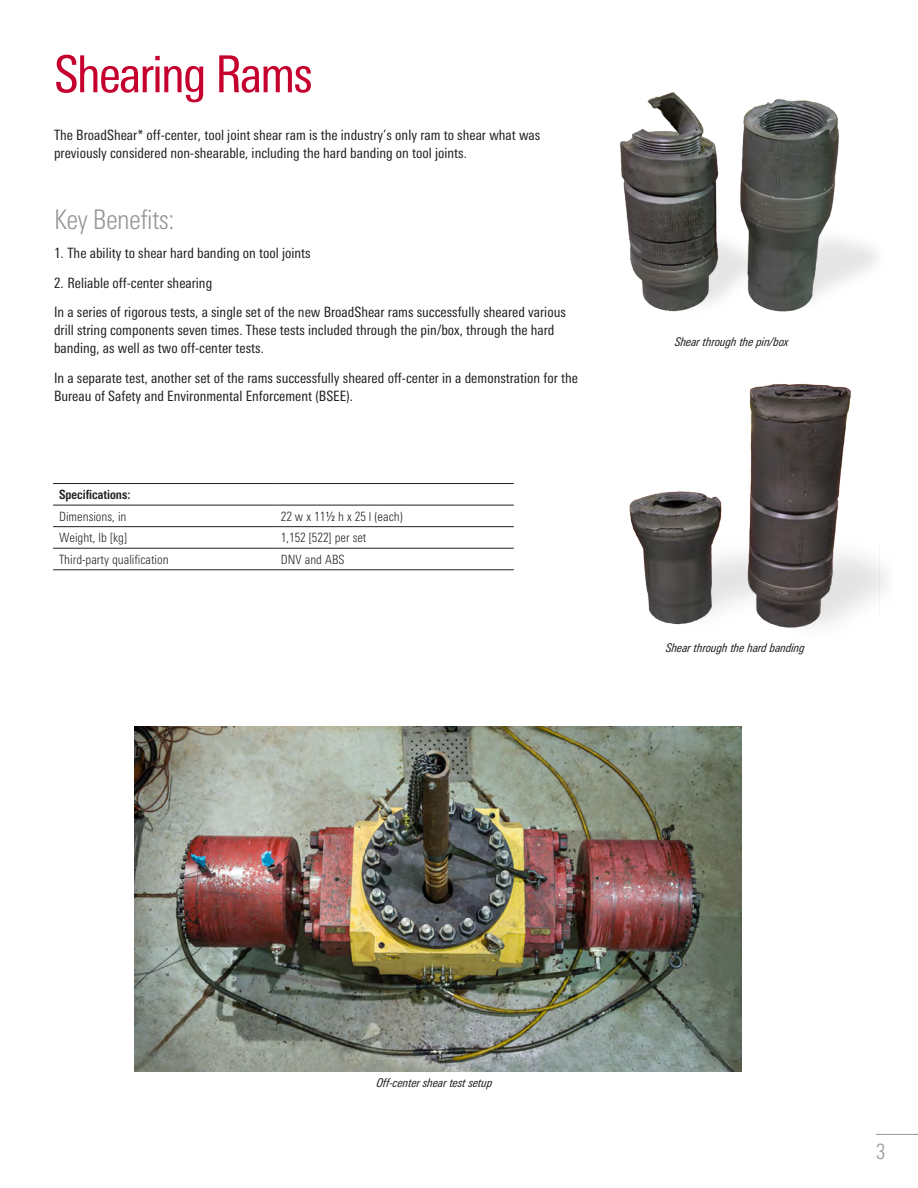
<style>
.page{position:relative;width:918px;height:1188px;background:#fff}
.page>*{position:absolute;margin:0;border:0;box-sizing:border-box;transform-origin:0 0}
.Head_Non-Branding{font:condensed 51px "Univers Next Pro";letter-spacing:-.04em;color:#c5002e}
.Pullout_Text{font:300 condensed 27px "Univers Next Pro";letter-spacing:-.02em;color:#939598}
.Page_Number{font:300 condensed 21px "Univers Next Pro";color:#939598}
.Body_Text{font:condensed 14.25px/18px "Univers Next Pro";color:#231f20}
.Table_Text{font:300 condensed 12.75px "Univers Next Pro";color:#231f20}
.Table_Head{font:700 condensed 12.75px "Univers Next Pro";color:#231f20}
.t1{font:italic condensed 12px "Univers Next Pro";letter-spacing:-.01em;color:#231f20}
.s1{font-weight:400}
</style>
<div class="page">
<hr style="left:53px;top:483px;width:222px;height:1px;background:#231f20">
<hr style="left:275px;top:483px;width:239px;height:1px;background:#231f20">
<hr style="left:53px;top:505px;width:222px;height:1px;background:#231f20">
<hr style="left:275px;top:505px;width:239px;height:1px;background:#231f20">
<hr style="left:53px;top:526px;width:222px;height:1px;background:#231f20">
<hr style="left:275px;top:526px;width:239px;height:1px;background:#231f20">
<hr style="left:53px;top:548px;width:222px;height:1px;background:#231f20">
<hr style="left:275px;top:548px;width:239px;height:1px;background:#231f20">
<hr style="left:53px;top:569px;width:222px;height:1px;background:#231f20">
<hr style="left:275px;top:569px;width:239px;height:1px;background:#231f20">
<img style="left:620px;top:92px;width:256px;height:220px">
<img style="left:629px;top:383px;width:257px;height:245px">
<img style="left:135px;top:726px;width:606px;height:345px">
<hr style="left:876px;top:1134px;width:42px;height:1px;background:#939598">
<p class="Head_Non-Branding" style="left:54px;top:45px;width:260px">Shearing Rams</p>
<p class="Body_Text" style="left:54px;top:126px;width:488px">The BroadShear* off-center, tool joint shear ram is the industry’s only ram to shear what was previously considered non-shearable, including the hard banding on tool joints.</p>
<p class="Pullout_Text" style="left:54px;top:204px;width:122px">Key Benefits:</p>
<p class="Body_Text" style="left:54px;top:244px;width:258px">1. The ability to shear hard banding on tool joints</p>
<p class="Body_Text" style="left:54px;top:274px;width:160px">2. Reliable off-center shearing</p>
<p class="Body_Text" style="left:54px;top:303px;width:513px">In a series of rigorous tests, a single set of the new BroadShear rams successfully sheared various drill string components seven times. These tests included through the pin/box, through the hard banding, as well as two off-center tests.</p>
<p class="Body_Text" style="left:54px;top:368px;width:526px">In a separate test, another set of the rams successfully sheared off-center in a demonstration for the<br>Bureau of Safety and Environmental Enforcement (BSEE).</p>
<p class="Table_Head" style="left:59px;top:487px;width:73px">Specifications:</p>
<p class="Table_Text" style="left:59px;top:509px;width:69px">Dimensions, in</p>
<p class="Table_Text" style="left:281px;top:509px;width:123px">22 w x 11<span class="s1">1/2</span> h x 25 l (each)</p>
<p class="Table_Text" style="left:59px;top:530px;width:69px">Weight, lb [kg]</p>
<p class="Table_Text" style="left:281px;top:530px;width:87px">1,152 [522] per set</p>
<p class="Table_Text" style="left:59px;top:552px;width:111px">Third-party qualification</p>
<p class="Table_Text" style="left:281px;top:552px;width:65px">DNV and ABS</p>
<p class="t1" style="left:675px;top:335px;width:115px">Shear through the pin/box</p>
<p class="t1" style="left:666px;top:641px;width:141px">Shear through the hard banding</p>
<p class="t1" style="left:377px;top:1076px;width:117px">Off-center shear test setup</p>
<p class="Page_Number" style="left:876px;top:1139px;width:11px">3</p>
</div>
